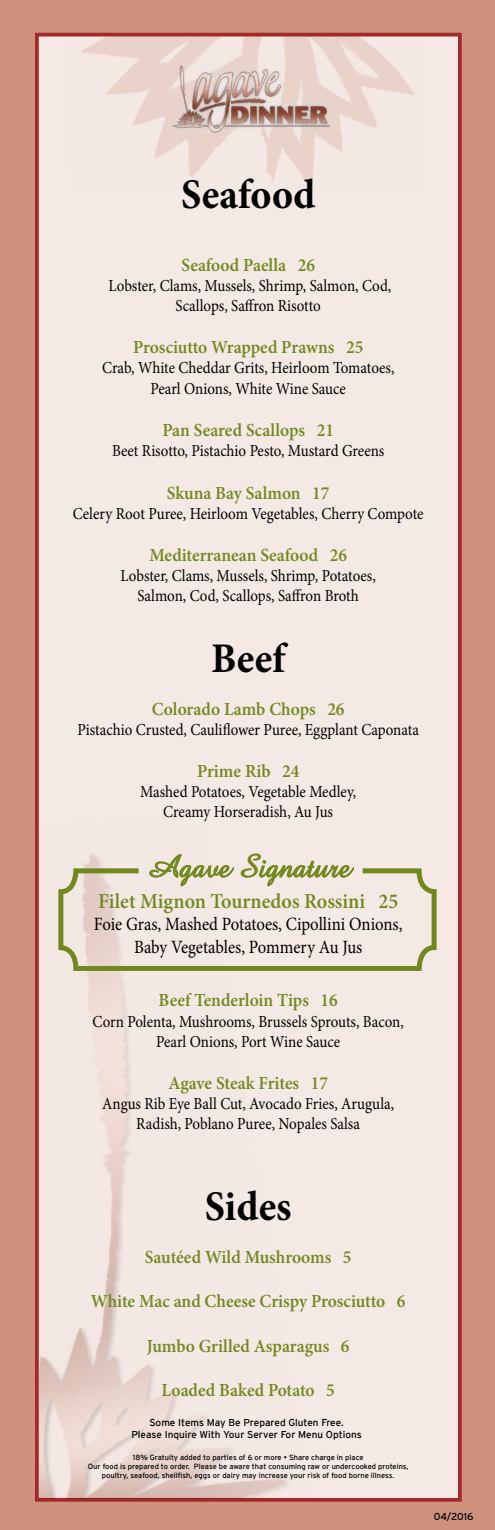
<style>
.page{position:relative;width:495px;height:1530px;background:#cf927e}
.page>*{position:absolute;margin:0;border:0;box-sizing:border-box;transform-origin:0 0}
.t1{font:700 42.25px "Minion Pro";letter-spacing:.005em;color:#000;scale:.95 1}
.t2{font:32.5px "Amaze";color:#70891e}
.t3{font:600 21.25px "Minion Pro";color:#70891e;scale:.95 1}
.t4{font:18.75px/22.5px "Minion Pro";letter-spacing:-.005em;color:#000;text-align:center;scale:.89 1}
.t5{font:600 18.5px "Minion Pro";color:#70891e;scale:.95 1}
.t6{font:16.75px/20.1px "Minion Pro";letter-spacing:-.005em;color:#000;text-align:center;scale:.89 1}
.t7{font:10px/12px "Interstate";color:#000;text-align:center}
.t8{font:7.5px/9px "Interstate";color:#000;text-align:center}
</style>
<div class="page">
<div style="left:35px;top:33px;width:427px;height:1469px;background:#f5e9e5;border:4px solid #981014"></div>
<img style="left:39px;top:816px;width:271px;height:682px">
<img style="left:70px;top:36px;width:355px;height:150px">
<div style="left:161px;top:53px;width:173px;height:79px;background:#e2e5ec;opacity:.75"></div>
<img style="left:165px;top:48px;width:169px;height:84px">
<svg style="left:148px;top:852px;width:201px;height:14px"></svg>
<svg style="left:56px;top:866px;width:381px;height:107px"></svg>
<h1 class="t1" style="left:181px;top:165px;width:143px">Seafood</h1>
<p class="t5" style="left:181px;top:252px;width:142px">Seafood Paella 26</p>
<p class="t6" style="left:109px;top:275px;width:319px">Lobster, Clams, Mussels, Shrimp, Salmon, Cod,<br>Scallops, Saffron Risotto</p>
<p class="t5" style="left:133px;top:335px;width:244px">Prosciutto Wrapped Prawns 25</p>
<p class="t6" style="left:102px;top:358px;width:330px">Crab, White Cheddar Grits, Heirloom Tomatoes,<br>Pearl Onions, White Wine Sauce</p>
<p class="t5" style="left:162px;top:417px;width:182px">Pan Seared Scallops 21</p>
<p class="t6" style="left:112px;top:441px;width:308px">Beet Risotto, Pistachio Pesto, Mustard Greens</p>
<p class="t5" style="left:167px;top:480px;width:173px">Skuna Bay Salmon 17</p>
<p class="t6" style="left:73px;top:503px;width:396px">Celery Root Puree, Heirloom Vegetables, Cherry Compote</p>
<p class="t5" style="left:149px;top:542px;width:210px">Mediterranean Seafood 26</p>
<p class="t6" style="left:121px;top:566px;width:288px">Lobster, Clams, Mussels, Shrimp, Potatoes,<br>Salmon, Cod, Scallops, Saffron Broth</p>
<h1 class="t1" style="left:211px;top:629px;width:80px">Beef</h1>
<p class="t5" style="left:152px;top:696px;width:204px">Colorado Lamb Chops 26</p>
<p class="t6" style="left:77px;top:719px;width:385px">Pistachio Crusted, Cauliflower Puree, Eggplant Caponata</p>
<p class="t5" style="left:197px;top:758px;width:109px">Prime Rib 24</p>
<p class="t6" style="left:140px;top:782px;width:244px">Mashed Potatoes, Vegetable Medley,<br>Creamy Horseradish, Au Jus</p>
<h2 class="t2" style="left:146px;top:845px;width:206px">Agave Signature</h2>
<p class="t3" style="left:98px;top:886px;width:318px">Filet Mignon Tournedos Rossini 25</p>
<p class="t4" style="left:94px;top:913px;width:348px">Foie Gras, Mashed Potatoes, Cipollini Onions,<br>Baby Vegetables, Pommery Au Jus</p>
<p class="t5" style="left:159px;top:988px;width:190px">Beef Tenderloin Tips 16</p>
<p class="t6" style="left:93px;top:1011px;width:351px">Corn Polenta, Mushrooms, Brussels Sprouts, Bacon,<br>Pearl Onions, Port Wine Sauce</p>
<p class="t5" style="left:168px;top:1070px;width:170px">Agave Steak Frites 17</p>
<p class="t6" style="left:102px;top:1094px;width:329px">Angus Rib Eye Ball Cut, Avocado Fries, Arugula,<br>Radish, Poblano Puree, Nopales Salsa</p>
<h1 class="t1" style="left:205px;top:1177px;width:93px">Sides</h1>
<p class="t5" style="left:145px;top:1244px;width:219px">Sautéed Wild Mushrooms 5</p>
<p class="t5" style="left:91px;top:1288px;width:333px">White Mac and Cheese Crispy Prosciutto 6</p>
<p class="t5" style="left:147px;top:1333px;width:215px">Jumbo Grilled Asparagus 6</p>
<p class="t5" style="left:162px;top:1377px;width:184px">Loaded Baked Potato 5</p>
<p class="t7" style="left:131px;top:1417px;width:232px">Some Items May Be Prepared Gluten Free.<br>Please Inquire With Your Server For Menu Options</p>
<p class="t8" style="left:88px;top:1453px;width:322px">18% Gratuity added to parties of 6 or more • Share charge in place<br>Our food is prepared to order. Please be aware that consuming raw or undercooked proteins, poultry, seafood, shellfish, eggs or dairy may increase your risk of food borne illness.</p>
<p class="t7" style="left:434px;top:1510px;width:41px">04/2016</p>
</div>
